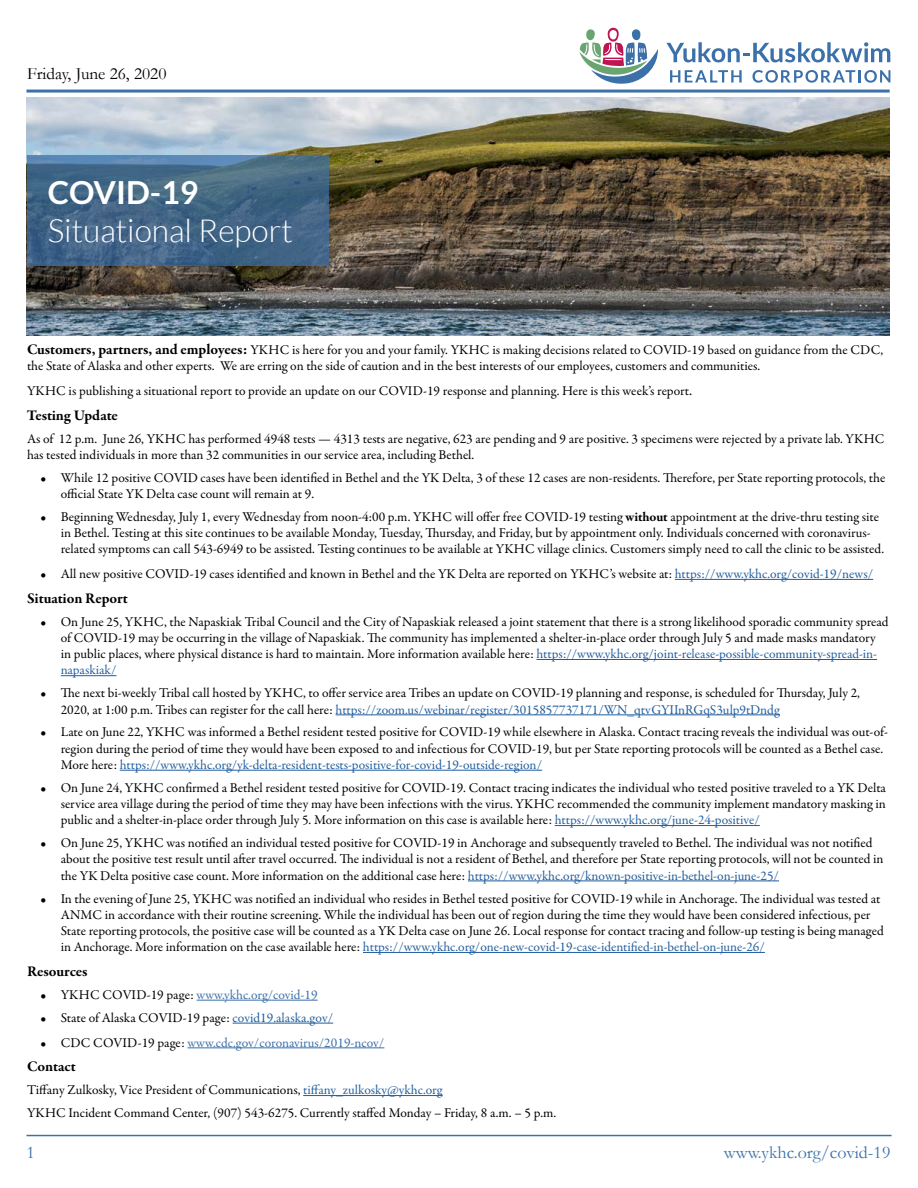
<style>
.page{position:relative;width:918px;height:1188px;background:#fff}
.page>*{position:absolute;margin:0;border:0;box-sizing:border-box;transform-origin:0 0}
.t1{font:300 31.8px "Lato";color:#fff}
.t2{font:700 31.8px "Lato";color:#fff}
.t3{font:18px "Garamond";color:#3b70a9}
.t4{font:17.25px "Garamond";color:#000101}
.t5{font:700 15px "Garamond Premr Pro";letter-spacing:-.005em;color:#000}
.t6{font:13.5px/16.2px "Garamond Premr Pro";color:#000}
.t7{font:13.5px "Garamond Premr Pro";color:#3b70a9}
.s1{font-weight:700;font-size:15px}
.s2{font-size:15px}
.s3{font-weight:700}
.s4{color:#215e9e}
.s5{color:#000}
</style>
<div class="page">
<img style="left:26px;top:98px;width:864px;height:237px">
<svg style="left:27px;top:155px;width:301px;height:111px;background:#446888"></svg>
<svg style="left:666px;top:42px;width:224px;height:20px"></svg>
<svg style="left:670px;top:70px;width:72px;height:13px"></svg>
<svg style="left:753px;top:70px;width:137px;height:13px"></svg>
<svg style="left:580px;top:28px;width:78px;height:56px"></svg>
<hr style="left:26px;top:90px;width:864px;height:3px;background:#3b70a9">
<hr style="left:26px;top:1135px;width:866px;height:1px;background:#3b70a9">
<hr style="left:675px;top:579px;width:198px;height:1px;background:#215e9e">
<hr style="left:536px;top:659px;width:341px;height:1px;background:#215e9e">
<hr style="left:61px;top:675px;width:56px;height:1px;background:#215e9e">
<hr style="left:336px;top:715px;width:444px;height:1px;background:#215e9e">
<hr style="left:120px;top:770px;width:422px;height:1px;background:#215e9e">
<hr style="left:555px;top:825px;width:205px;height:1px;background:#215e9e">
<hr style="left:468px;top:881px;width:311px;height:1px;background:#215e9e">
<hr style="left:363px;top:952px;width:402px;height:1px;background:#215e9e">
<hr style="left:197px;top:1000px;width:121px;height:1px;background:#3b70a9">
<hr style="left:233px;top:1023px;width:100px;height:1px;background:#215e9e">
<hr style="left:187px;top:1048px;width:197px;height:1px;background:#3b70a9">
<hr style="left:303px;top:1095px;width:139px;height:1px;background:#215e9e">
<p class="t4" style="left:27px;top:63px;width:141px">Friday, June 26, 2020</p>
<h1 class="t2" style="left:48px;top:174px;width:152px">COVID-19</h1>
<h1 class="t1" style="left:48px;top:214px;width:247px">Situational Report</h1>
<p class="t6" style="left:27px;top:342px;width:858px"><span class="s1">Customers, partners, and employees:</span> YKHC is here for you and your family. YKHC is making decisions related to COVID-19 based on guidance from the CDC, the State of Alaska and other experts. We are erring on the side of caution and in the best interests of our employees, customers and communities.</p>
<p class="t6" style="left:27px;top:383px;width:667px">YKHC is publishing a situational report to provide an update on our COVID-19 response and planning. Here is this week’s report<span class="s2">.</span></p>
<p class="t5" style="left:27px;top:406px;width:92px">Testing Update</p>
<p class="t6" style="left:27px;top:431px;width:859px">As of 12 p.m. June 26, YKHC has performed 4948 tests — 4313 tests are negative, 623 are pending and 9 are positive. 3 specimens were rejected by a private lab. YKHC has tested individuals in more than 32 communities in our service area, including Bethel.</p>
<p class="t6" style="left:61px;top:470px;width:826px;text-indent:-20px">• While 12 positive COVID cases have been identified in Bethel and the YK Delta, 3 of these 12 cases are non-residents. Therefore, per State reporting protocols, the official State YK Delta case count will remain at 9.</p>
<p class="t6" style="left:61px;top:509px;width:825px;text-indent:-20px">• Beginning Wednesday, July 1, every Wednesday from noon-4:00 p.m. YKHC will offer free COVID-19 testing <span class="s3">without</span> appointment at the drive-thru testing site in Bethel. Testing at this site continues to be available Monday, Tuesday, Thursday, and Friday, but by appointment only. Individuals concerned with coronavirus&shy;related symptoms can call 543-6949 to be assisted. Testing continues to be available at YKHC village clinics. Customers simply need to call the clinic to be assisted.</p>
<p class="t6" style="left:40px;top:566px;width:834px">• All new positive COVID-19 cases identified and known in Bethel and the YK Delta are reported on YKHC’s website at: <span class="s4">https://www.ykhc.org/covid-19/news/</span></p>
<p class="t5" style="left:27px;top:589px;width:102px">Situation Report</p>
<p class="t6" style="left:61px;top:614px;width:829px;text-indent:-20px">• On June 25, YKHC, the Napaskiak Tribal Council and the City of Napaskiak released a joint statement that there is a strong likelihood sporadic community spread of COVID-19 may be occurring in the village of Napaskiak. The community has implemented a shelter-in-place order through July 5 and made masks mandatory in public places, where physical distance is hard to maintain. More information available here: <span class="s4">https://www.ykhc.org/joint-release-possible-community-spread-in&shy;napaskiak/</span></p>
<p class="t6" style="left:61px;top:685px;width:801px;text-indent:-20px">• The next bi-weekly Tribal call hosted by YKHC, to offer service area Tribes an update on COVID-19 planning and response, is scheduled for Thursday, July 2,<br>2020, at 1:00 p.m. Tribes can register for the call here: <span class="s4">https://zoom.us/webinar/register/3015857737171/WN_qtvGYIInRGqS3ulp9tDndg</span></p>
<p class="t6" style="left:61px;top:724px;width:829px;text-indent:-20px">• Late on June 22, YKHC was informed a Bethel resident tested positive for COVID-19 while elsewhere in Alaska. Contact tracing reveals the individual was out-of&shy;region during the period of time they would have been exposed to and infectious for COVID-19, but per State reporting protocols will be counted as a Bethel case.<br>More here: <span class="s4">https://www.ykhc.org/yk-delta-resident-tests-positive-for-covid-19-outside-region/</span></p>
<p class="t6" style="left:61px;top:780px;width:827px;text-align:justify;text-indent:-20px">• On June 24, YKHC confirmed a Bethel resident tested positive for COVID-19. Contact tracing indicates the individual who tested positive traveled to a YK Delta service area village during the period of time they may have been infections with the virus. YKHC recommended the community implement mandatory masking in public and a shelter-in-place order through July 5. More information on this case is available here: <span class="s4">https://www.ykhc.org/june-24-positive/</span></p>
<p class="t6" style="left:61px;top:835px;width:824px;text-indent:-20px">• On June 25, YKHC was notified an individual tested positive for COVID-19 in Anchorage and subsequently traveled to Bethel. The individual was not notified about the positive test result until after travel occurred. The individual is not a resident of Bethel, and therefore per State reporting protocols, will not be counted in the YK Delta positive case count. More information on the additional case here: <span class="s4">https://www.ykhc.org/known-positive-in-bethel-on-june-25/</span></p>
<p class="t6" style="left:61px;top:890px;width:825px;text-indent:-20px">• In the evening of June 25, YKHC was notified an individual who resides in Bethel tested positive for COVID-19 while in Anchorage. The individual was tested at ANMC in accordance with their routine screening. While the individual has been out of region during the time they would have been considered infectious, per State reporting protocols, the positive case will be counted as a YK Delta case on June 26. Local response for contact tracing and follow-up testing is being managed in Anchorage. More information on the case available here: <span class="s4">https://www.ykhc.org/one-new-covid-19-case-identified-in-bethel-on-june-26/</span></p>
<p class="t5" style="left:27px;top:962px;width:62px">Resources</p>
<p class="t7" style="left:40px;top:986px;width:279px"><span class="s5">• YKHC COVID-19 page:</span> www.ykhc.org/covid-19</p>
<p class="t6" style="left:40px;top:1010px;width:294px">• State of Alaska COVID-19 page: <span class="s4">covid19.alaska.gov/</span></p>
<p class="t7" style="left:40px;top:1034px;width:345px"><span class="s5">• CDC COVID-19 page:</span> www.cdc.gov/coronavirus/2019-ncov/</p>
<p class="t5" style="left:27px;top:1057px;width:50px">Contact</p>
<p class="t6" style="left:27px;top:1079px;width:531px;line-height:23px">Tiffany Zulkosky, Vice President of Communications, <span class="s4">tiffany_zulkosky@ykhc.org<br></span>YKHC Incident Command Center, (907) 543-6275. Currently staffed Monday – Friday, 8 a.m. – 5 p.m.</p>
<h2 class="t3" style="left:26px;top:1142px;width:10px">1</h2>
<h2 class="t3" style="left:724px;top:1141px;width:168px">www.ykhc.org/covid-19</h2>
</div>
